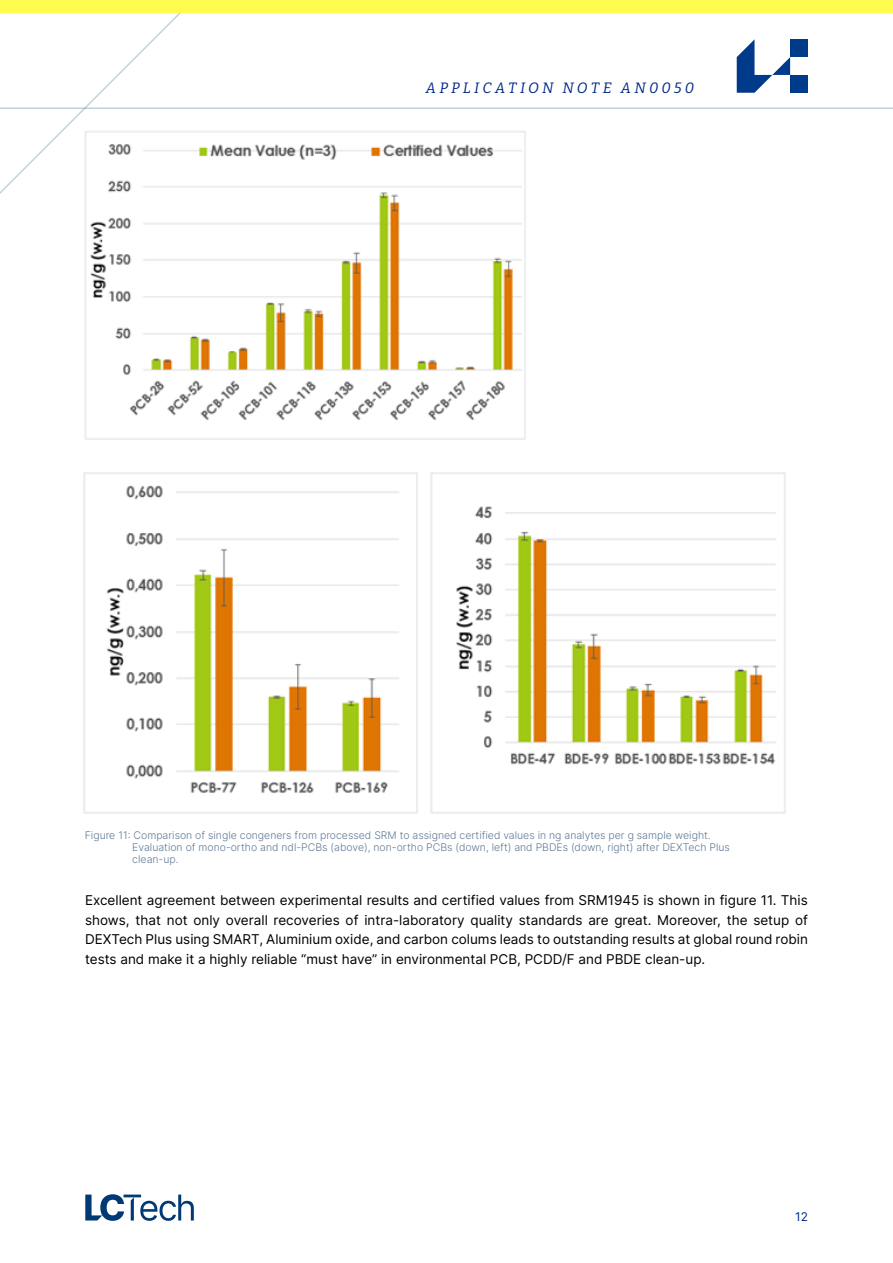
<style>
.page{position:relative;width:893px;height:1263px;background:#fff}
.page>*{position:absolute;margin:0;border:0;box-sizing:border-box;transform-origin:0 0}
.t1{font:italic 100 15px "Bitter";letter-spacing:.2em;color:#002a88}
.Fließtext{font:13.5px/19.5px "Inter";color:#000;text-align:justify}
.t2{font:12px "Inter";color:#002a88}
.Bildunterschrift{font:10.5px/12px "Inter";color:#5f7895}
</style>
<div class="page">
<hr style="left:0;top:107px;width:893px;height:2px;background:#527d96">
<svg style="left:0;top:13px;width:202px;height:181px"></svg>
<div style="left:0;top:0;width:893px;height:13px;background:#fefd4e"></div>
<svg style="left:85px;top:1194px;width:109px;height:27px"></svg>
<svg style="left:737px;top:39px;width:53px;height:54px"></svg>
<div style="left:790px;top:39px;width:18px;height:18px;background:#003b8b"></div>
<div style="left:790px;top:75px;width:18px;height:18px;background:#003b8b"></div>
<img style="left:82px;top:128px;width:444px;height:311px">
<img style="left:83px;top:472px;width:703px;height:342px">
<p class="t1" style="left:426px;top:78px;width:270px">APPLICATION NOTE AN0050</p>
<p class="Bildunterschrift" style="left:132px;top:829px;width:599px;text-indent:-48px">Figure 11: Comparison of single congeners from processed SRM to assigned certified values in ng analytes per g sample weight.<br>Evaluation of mono-ortho and ndl-PCBs (above), non-ortho PCBs (down, left) and PBDEs (down, right) after DEXTech Plus clean-up.</p>
<p class="Fließtext" style="left:85px;top:890px;width:724px">Excellent agreement between experimental results and certified values from SRM1945 is shown in figure 11. This shows, that not only overall recoveries of intra-laboratory quality standards are great. Moreover, the setup of DEXTech Plus using SMART, Aluminium oxide, and carbon colums leads to outstanding results at global round robin tests and make it a highly reliable “must have” in environmental PCB, PCDD/F and PBDE clean-up.</p>
<p class="t2" style="left:795px;top:1208px;width:14px">12</p>
</div>
